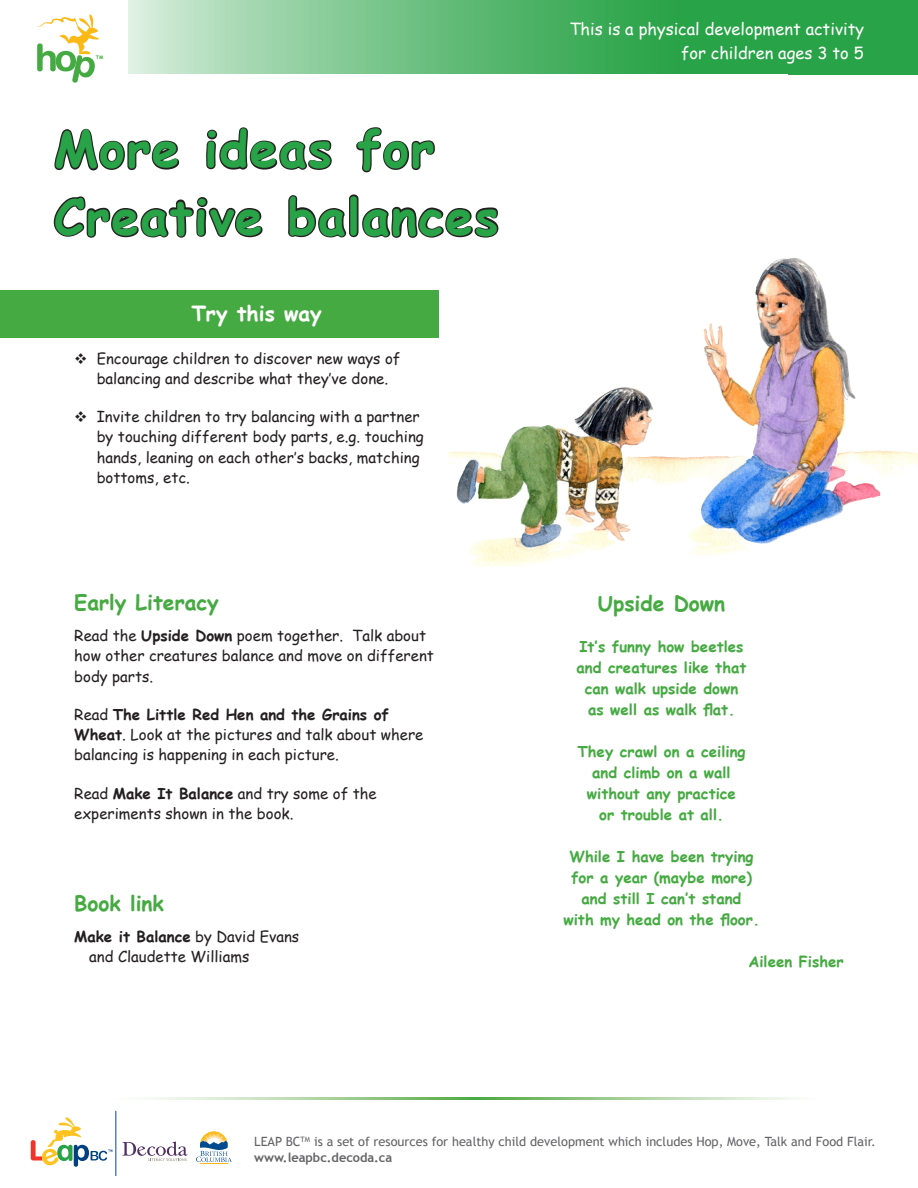
<style>
.page{position:relative;width:918px;height:1188px;background:#fff}
.page>*{position:absolute;margin:0;border:0;box-sizing:border-box;transform-origin:0 0}
.HF_B_Heading{font:700 49.5px/67.5px "Comic Sans MS";letter-spacing:.03em;color:#29a347}
.t1{font:700 21px "Comic Sans MS";color:#46aa42}
.t2{font:700 21px "Comic Sans MS";color:#fff}
.t3{font:16.5px/24px "Comic Sans MS";color:#fff;text-align:right}
.t4{font:15px/20.2px "Comic Sans MS";color:#231f20}
.t5{font:700 15px "Comic Sans MS";color:#46aa42}
.t6{font:700 15px "Comic Sans MS";color:#231f20}
.t7{font:12.75px/16.5px "Trebuchet MS";color:#636366}
.t8{font:700 4.8px "Comic Sans MS";color:#46aa42}
.s1{font-weight:700}
.s2{font-weight:400}
</style>
<div class="page">
<div style="left:0;top:290px;width:439px;height:47px;background:#46aa42"></div>
<svg style="left:152px;top:1097px;width:643px;height:2px"></svg>
<div style="left:789px;top:0;width:129px;height:74px;background:#29a347"></div>
<svg style="left:128px;top:0;width:661px;height:74px;background:#69be7e"></svg>
<svg style="left:36px;top:14px;width:63px;height:69px"></svg>
<svg style="left:31px;top:1117px;width:82px;height:50px"></svg>
<hr style="left:115px;top:1111px;width:1px;height:64px;background:#004a8d">
<svg style="left:123px;top:1142px;width:65px;height:19px"></svg>
<svg style="left:196px;top:1131px;width:36px;height:33px"></svg>
<svg style="left:53px;top:127px;width:446px;height:111px"></svg>
<img style="left:448px;top:258px;width:470px;height:309px">
<p class="t8" style="left:96px;top:54px;width:9px">TM</p>
<p class="HF_B_Heading" style="left:54px;top:114px;width:446px">More ideas for<br>Creative balances</p>
<p class="t2" style="left:191px;top:298px;width:132px">Try this way</p>
<p class="t4" style="left:97px;top:348px;width:305px;text-indent:-22px">❖ Encourage children to discover new ways of balancing and describe what they’ve done.</p>
<p class="t4" style="left:97px;top:406px;width:329px;text-indent:-22px">❖ Invite children to try balancing with a partner by touching different body parts, e.g. touching hands, leaning on each other’s backs, matching bottoms, etc.</p>
<p class="t1" style="left:74px;top:587px;width:146px">Early Literacy</p>
<p class="t4" style="left:74px;top:625px;width:361px">Read the <span class="s1">Upside Down</span> poem together. Talk about how other creatures balance and move on different body parts.</p>
<p class="t4" style="left:74px;top:704px;width:351px">Read <span class="s1">The Little Red Hen and the Grains of<br>Wheat</span>. Look at the pictures and talk about where balancing is happening in each picture.</p>
<p class="t4" style="left:74px;top:783px;width:304px">Read <span class="s1">Make It Balance</span> and try some of the experiments shown in the book.</p>
<p class="t1" style="left:74px;top:888px;width:91px">Book link</p>
<p class="t6" style="left:74px;top:925px;width:226px">Make it Balance <span class="s2">by David Evans</span></p>
<p class="t4" style="left:89px;top:946px;width:162px">and Claudette Williams</p>
<p class="t3" style="left:569px;top:17px;width:296px">This is a physical development activity for children ages 3 to 5</p>
<p class="t1" style="left:598px;top:588px;width:129px">Upside Down</p>
<p class="t5" style="left:579px;top:636px;width:166px">It’s funny how beetles</p>
<p class="t5" style="left:577px;top:657px;width:171px">and creatures like that</p>
<p class="t5" style="left:585px;top:678px;width:155px">can walk upside down</p>
<p class="t5" style="left:588px;top:699px;width:148px">as well as walk flat.</p>
<p class="t5" style="left:578px;top:741px;width:169px">They crawl on a ceiling</p>
<p class="t5" style="left:592px;top:762px;width:140px">and climb on a wall</p>
<p class="t5" style="left:587px;top:783px;width:151px">without any practice</p>
<p class="t5" style="left:599px;top:804px;width:126px">or trouble at all.</p>
<p class="t5" style="left:570px;top:846px;width:185px">While I have been trying</p>
<p class="t5" style="left:571px;top:867px;width:182px">for a year (maybe more)</p>
<p class="t5" style="left:582px;top:888px;width:161px">and still I can’t stand</p>
<p class="t5" style="left:563px;top:909px;width:198px">with my head on the floor.</p>
<p class="t5" style="left:748px;top:951px;width:97px">Aileen Fisher</p>
<p class="t7" style="left:254px;top:1133px;width:623px">LEAP BC<sup>TM</sup> is a set of resources for healthy child development which includes Hop, Move, Talk and Food Flair. <span class="s1">www.leapbc.decoda.ca</span></p>
</div>
